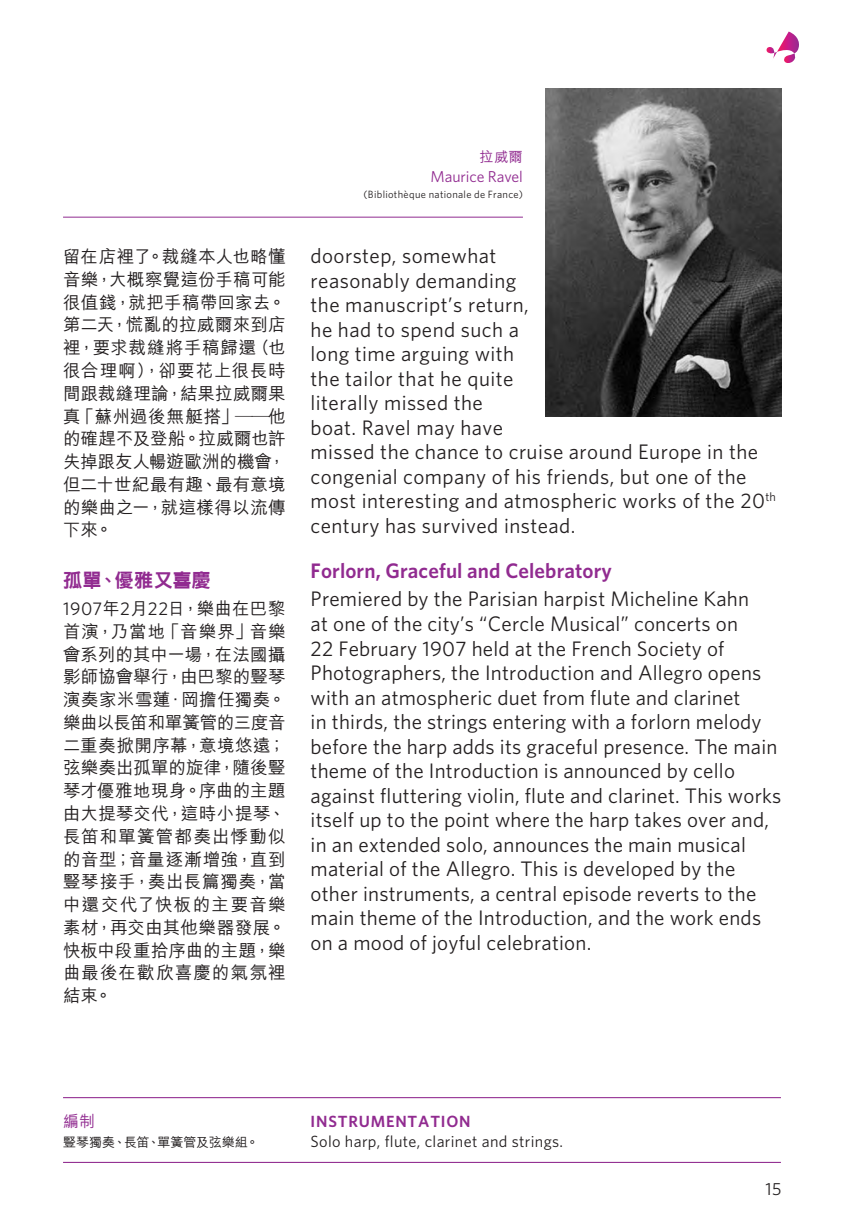
<style>
.page{position:relative;width:844px;height:1226px;background:#fff}
.page>*{position:absolute;margin:0;border:0;box-sizing:border-box;transform-origin:0 0}
.t1{font:21px/24.5px "Whitney";letter-spacing:.01em;color:#231f20}
.t2{font:600 21px "Whitney";color:#912b90}
.t3{font:19.25px "DFPG Hei XB MP BF";letter-spacing:.01em;color:#912b90}
.t4{font:500 17.5px/22.8px "M Hei";letter-spacing:.015em;color:#231f20;text-align:justify}
.t5{font:17.5px "Whitney";color:#231f20}
.t6{font:16.28px "Whitney";letter-spacing:.02em;color:#231f20}
.t7{font:600 16.28px "Whitney";letter-spacing:.05em;color:#912b90}
.t8{font:15.75px "Whitney";letter-spacing:-.005em;color:#912b90}
.t9{font:500 15.75px "M Hei";color:#912b90}
.t10{font:500 14px "M Hei";color:#912b90}
.t11{font:500 12.95px "M Hei";color:#231f20}
.t12{font:10.5px "Whitney";letter-spacing:.03em;color:#231f20}
.s1{font-family:"Whitney";font-weight:400;font-size:18.38px}
</style>
<div class="page">
<svg style="left:766px;top:32px;width:33px;height:31px"></svg>
<hr style="left:63px;top:217px;width:460px;height:1px;background:#912b90">
<hr style="left:63px;top:1096px;width:717px;height:2px;background:#912b90">
<hr style="left:63px;top:1161px;width:717px;height:1px;background:#912b90">
<img style="left:546px;top:89px;width:235px;height:327px">
<p class="t4" style="left:63px;top:246px;width:224px">留在店裡了。裁縫本人也略懂音樂，大概察覺這份手稿可能很值錢，就把手稿帶回家去。第二天，慌亂的拉威爾來到店裡，要求裁縫將手稿歸還（也很合理啊），卻要花上很長時間跟裁縫理論，結果拉威爾果真「蘇州過後無艇搭」──他的確趕不及登船。拉威爾也許失掉跟友人暢遊歐洲的機會，但二十世紀最有趣、最有意境的樂曲之一，就這樣得以流傳下來。</p>
<p class="t3" style="left:63px;top:570px;width:149px">孤單、優雅又喜慶</p>
<p class="t4" style="left:63px;top:597px;width:224px"><span class="s1">1907</span>年<span class="s1">2</span>月<span class="s1">22</span>日，樂曲在巴黎首演，乃當地「音樂界」音樂會系列的其中一場，在法國攝影師協會舉行，由巴黎的豎琴演奏家米雪蓮．岡擔任獨奏。樂曲以長笛和單簧管的三度音二重奏掀開序幕，意境悠遠；弦樂奏出孤單的旋律，隨後豎琴才優雅地現身。序曲的主題由大提琴交代，這時小提琴、長笛和單簧管都奏出悸動似的音型；音量逐漸增強，直到豎琴接手，奏出長篇獨奏，當中還交代了快板的主要音樂素材，再交由其他樂器發展。快板中段重拾序曲的主題，樂曲最後在歡欣喜慶的氣氛裡結束。</p>
<p class="t10" style="left:479px;top:150px;width:45px">拉威爾</p>
<p class="t8" style="left:430px;top:167px;width:94px">Maurice Ravel</p>
<p class="t12" style="left:363px;top:188px;width:161px">(Bibliothèque nationale de France)</p>
<p class="t1" style="left:310px;top:243px;width:467px">doorstep, somewhat<br>reasonably demanding<br>the manuscript’s return,<br>he had to spend such a<br>long time arguing with<br>the tailor that he quite<br>literally missed the<br>boat. Ravel may have<br>missed the chance to cruise around Europe in the congenial company of his friends, but one of the most interesting and atmospheric works of the 20<sup>th </sup>century has survived instead.</p>
<p class="t2" style="left:310px;top:558px;width:303px">Forlorn, Graceful and Celebratory</p>
<p class="t1" style="left:310px;top:586px;width:472px">Premiered by the Parisian harpist Micheline Kahn<br>at one of the city’s “Cercle Musical” concerts on<br>22 February 1907 held at the French Society of Photographers, the Introduction and Allegro opens with an atmospheric duet from flute and clarinet<br>in thirds, the strings entering with a forlorn melody before the harp adds its graceful presence. The main theme of the Introduction is announced by cello against fluttering violin, flute and clarinet. This works itself up to the point where the harp takes over and, in an extended solo, announces the main musical material of the Allegro. This is developed by the other instruments, a central episode reverts to the main theme of the Introduction, and the work ends on a mood of joyful celebration.</p>
<p class="t9" style="left:63px;top:1112px;width:33px">編制</p>
<p class="t11" style="left:63px;top:1134px;width:197px">豎琴獨奏、長笛、單簧管及弦樂組。</p>
<p class="t7" style="left:310px;top:1111px;width:30px">INSTRUME</p>
<p class="t7" style="left:395px;top:1111px;width:24px">NTAT</p>
<p class="t7" style="left:441px;top:1111px;width:31px">ION</p>
<p class="t6" style="left:310px;top:1131px;width:254px">Solo harp, flute, clarinet and strings.</p>
<p class="t5" style="left:765px;top:1178px;width:17px">15</p>
</div>
